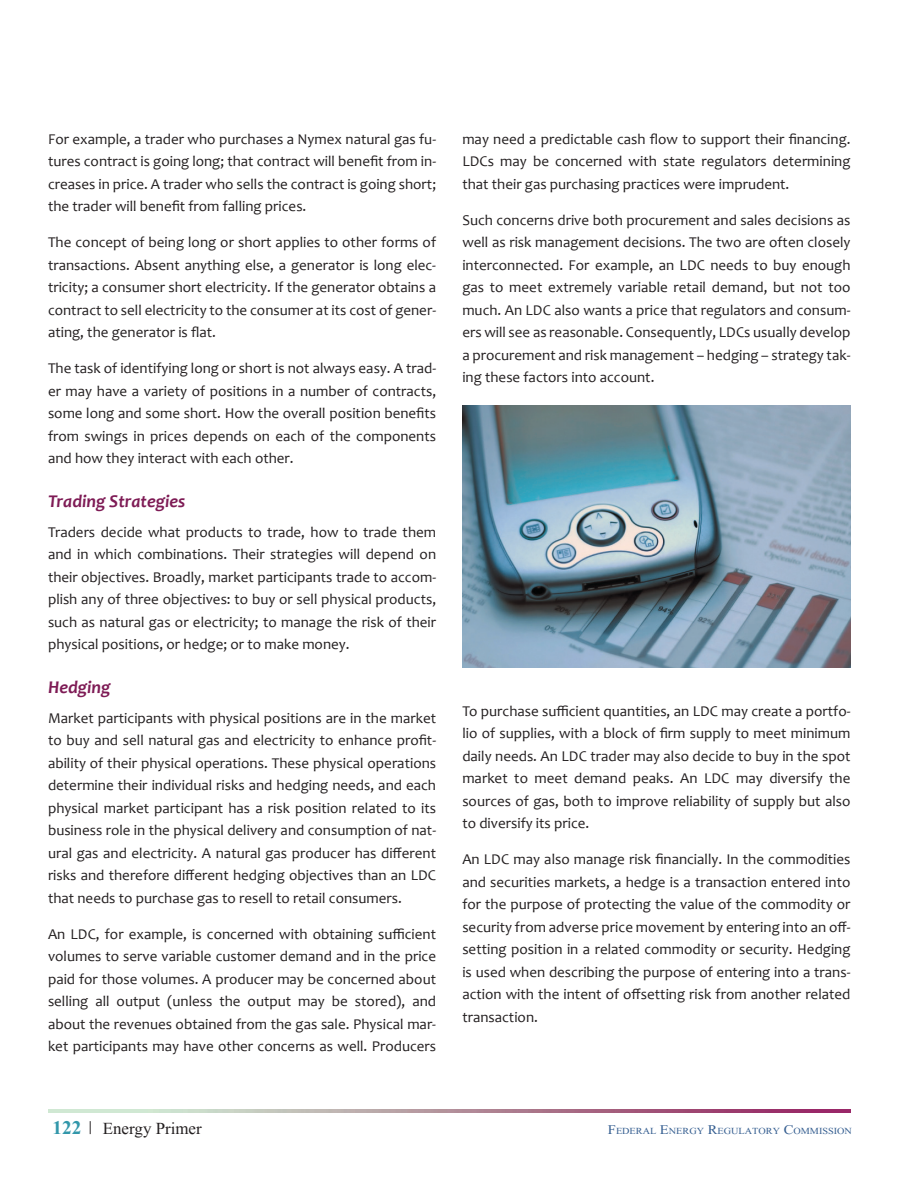
<style>
.page{position:relative;width:918px;height:1188px;background:#fff}
.page>*{position:absolute;margin:0;border:0;box-sizing:border-box;transform-origin:0 0}
.t1{font:21px "Aparajita";color:#231f20}
.Heading_4{font:italic 700 18px "Candara";color:#7e1b55}
.t2{font:15px/22.5px "Candara";color:#231f20;text-align:justify}
.t3{font:11.55px "Aparajita";color:#365f91;scale:1.1 1}
.s1{font-weight:700;font-size:24px;color:#3297aa}
.s2{font-weight:700;font-size:18px}
.s3{font-size:16.5px}
</style>
<div class="page">
<img style="left:49px;top:1109px;width:801px;height:4px">
<img style="left:462px;top:406px;width:388px;height:261px">
<p class="t2" style="left:48px;top:127px;width:390px">For example, a trader who purchases a Nymex natural gas fu&shy;tures contract is going long; that contract will benefit from in&shy;creases in price. A trader who sells the contract is going short; the trader will benefit from falling prices.</p>
<p class="t2" style="left:48px;top:231px;width:390px">The concept of being long or short applies to other forms of transactions. Absent anything else, a generator is long elec&shy;tricity; a consumer short electricity. If the generator obtains a contract to sell electricity to the consumer at its cost of gener&shy;ating, the generator is flat.</p>
<p class="t2" style="left:48px;top:357px;width:390px">The task of identifying long or short is not always easy. A trad&shy;er may have a variety of positions in a number of contracts, some long and some short. How the overall position benefits from swings in prices depends on each of the components and how they interact with each other.</p>
<p class="Heading_4" style="left:48px;top:490px;width:139px">Trading Strategies</p>
<p class="t2" style="left:48px;top:520px;width:390px">Traders decide what products to trade, how to trade them and in which combinations. Their strategies will depend on their objectives. Broadly, market participants trade to accom&shy;plish any of three objectives: to buy or sell physical products, such as natural gas or electricity; to manage the risk of their physical positions, or hedge; or to make money.</p>
<p class="Heading_4" style="left:48px;top:676px;width:64px">Hedging</p>
<p class="t2" style="left:48px;top:706px;width:390px">Market participants with physical positions are in the market to buy and sell natural gas and electricity to enhance profit&shy;ability of their physical operations. These physical operations determine their individual risks and hedging needs, and each physical market participant has a risk position related to its business role in the physical delivery and consumption of nat&shy;ural gas and electricity. A natural gas producer has different risks and therefore different hedging objectives than an LDC that needs to purchase gas to resell to retail consumers.</p>
<p class="t2" style="left:48px;top:922px;width:390px">An LDC, for example, is concerned with obtaining sufficient volumes to serve variable customer demand and in the price paid for those volumes. A producer may be concerned about selling all output (unless the output may be stored), and about the revenues obtained from the gas sale. Physical mar&shy;ket participants may have other concerns as well. Producers</p>
<p class="t2" style="left:462px;top:127px;width:390px">may need a predictable cash flow to support their financing.<br>LDCs may be concerned with state regulators determining that their gas purchasing practices were imprudent.</p>
<p class="t2" style="left:462px;top:208px;width:390px">Such concerns drive both procurement and sales decisions as well as risk management decisions. The two are often closely interconnected. For example, an LDC needs to buy enough gas to meet extremely variable retail demand, but not too much. An LDC also wants a price that regulators and consum&shy;ers will see as reasonable. Consequently, LDCs usually develop a procurement and risk management – hedging – strategy tak&shy;ing these factors into account.</p>
<p class="t2" style="left:462px;top:700px;width:390px">To purchase sufficient quantities, an LDC may create a portfo&shy;lio of supplies, with a block of firm supply to meet minimum daily needs. An LDC trader may also decide to buy in the spot market to meet demand peaks. An LDC may diversify the sources of gas, both to improve reliability of supply but also to diversify its price.</p>
<p class="t2" style="left:462px;top:848px;width:390px">An LDC may also manage risk financially. In the commodities and securities markets, a hedge is a transaction entered into for the purpose of protecting the value of the commodity or security from adverse price movement by entering into an off&shy;setting position in a related commodity or security. Hedging is used when describing the purpose of entering into a trans&shy;action with the intent of offsetting risk from another related transaction.</p>
<h1 class="t1" style="left:52px;top:1118px;width:151px"><span class="s1">122</span> <span class="s2">|</span> Energy Primer</h1>
<p class="t3" style="left:608px;top:1125px;width:223px"><span class="s3">F</span>ederal <span class="s3">E</span>nergy <span class="s3">R</span>egulatory <span class="s3">C</span>ommission</p>
</div>
